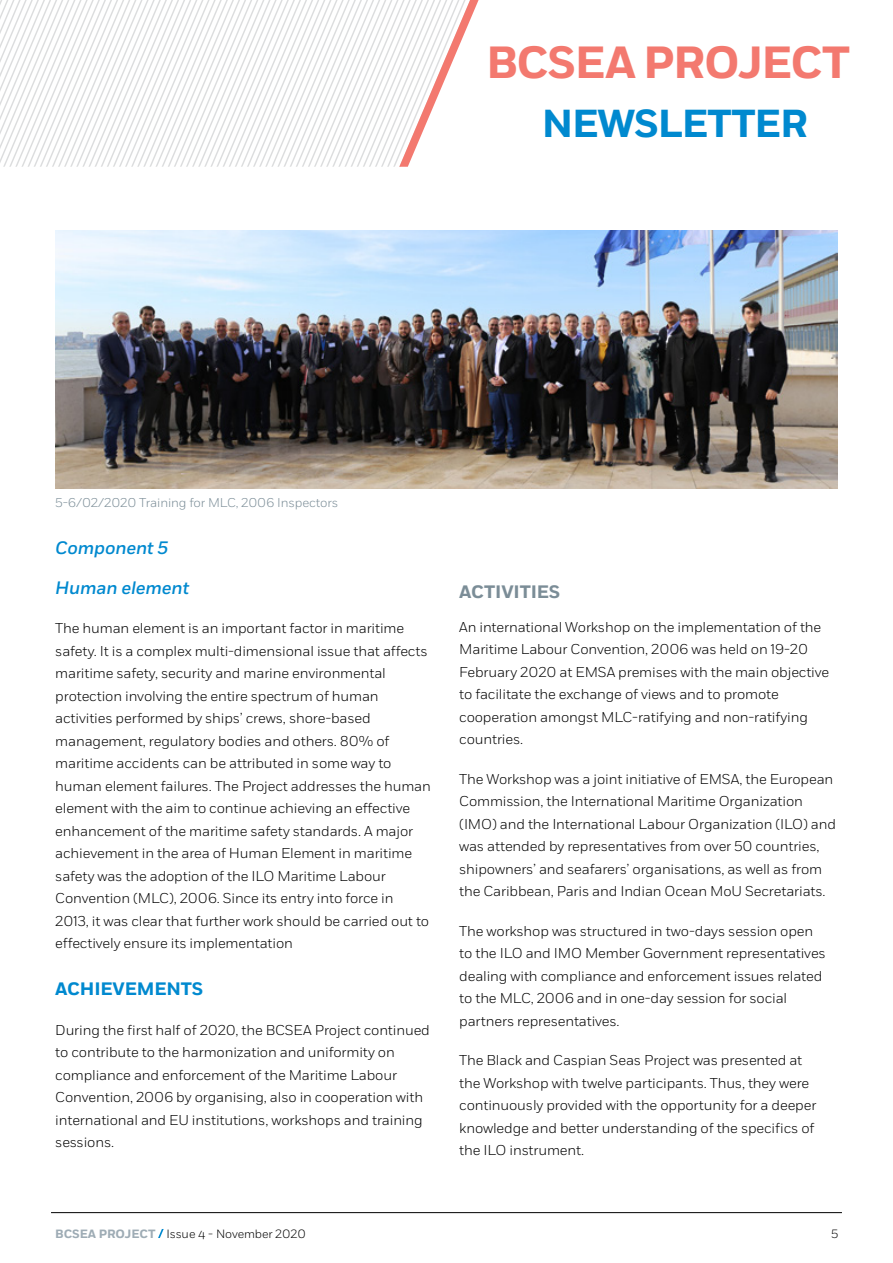
<style>
.page{position:relative;width:893px;height:1263px;background:#fff}
.page>*{position:absolute;margin:0;border:0;box-sizing:border-box;transform-origin:0 0}
.t1{font:700 45px "Fort";letter-spacing:-.03em;color:#f3796f}
.t2{font:700 39px "Fort";letter-spacing:-.03em;color:#0089cf}
.t3{font:italic 500 18px/39.5px "Fort";letter-spacing:-.01em;color:#0089cf}
.t4{font:700 18px "Fort";letter-spacing:-.01em;color:#0089cf}
.t5{font:700 18px "Fort";letter-spacing:-.01em;color:#7b8d97}
.t6{font:300 14.25px/22.5px "Fort";letter-spacing:-.01em;color:#000}
.t7{font:300 12.75px "Fort";letter-spacing:-.01em;color:#7b8d97}
.t8{font:300 12px "Fort";letter-spacing:-.01em;color:#000}
.s1{font-weight:700;color:#9eacb5}
</style>
<div class="page">
<svg style="left:0;top:0;width:479px;height:167px"></svg>
<svg style="left:158px;top:1229px;width:6px;height:9px"></svg>
<hr style="left:51px;top:1212px;width:791px;height:1px;background:#000">
<img style="left:55px;top:230px;width:783px;height:259px">
<h1 class="t1" style="left:486px;top:35px;width:366px">BCSEA PROJECT</h1>
<h2 class="t2" style="left:542px;top:100px;width:268px">NEWSLETTER</h2>
<p class="t7" style="left:55px;top:495px;width:285px">5-6/02/2020 Training for MLC, 2006 Inspectors</p>
<p class="t3" style="left:55px;top:529px;width:135px">Component 5<br>Human element</p>
<p class="t6" style="left:55px;top:617px;width:377px">The human element is an important factor in maritime safety. It is a complex multi-dimensional issue that affects maritime safety, security and marine environmental protection involving the entire spectrum of human activities performed by ships’ crews, shore-based management, regulatory bodies and others. 80% of maritime accidents can be attributed in some way to human element failures. The Project addresses the human element with the aim to continue achieving an effective enhancement of the maritime safety standards. A major achievement in the area of Human Element in maritime safety was the adoption of the ILO Maritime Labour Convention (MLC), 2006. Since its entry into force in<br>2013, it was clear that further work should be carried out to effectively ensure its implementation</p>
<p class="t4" style="left:55px;top:978px;width:150px">ACHIEVEMENTS</p>
<p class="t6" style="left:55px;top:1019px;width:376px">During the first half of 2020, the BCSEA Project continued to contribute to the harmonization and uniformity on compliance and enforcement of the Maritime Labour Convention, 2006 by organising, also in cooperation with international and EU institutions, workshops and training sessions.</p>
<p class="t5" style="left:459px;top:580px;width:103px">ACTIVITIES</p>
<p class="t6" style="left:459px;top:616px;width:372px">An international Workshop on the implementation of the Maritime Labour Convention, 2006 was held on 19-20<br>February 2020 at EMSA premises with the main objective to facilitate the exchange of views and to promote cooperation amongst MLC-ratifying and non-ratifying countries.</p>
<p class="t6" style="left:459px;top:768px;width:378px">The Workshop was a joint initiative of EMSA, the European Commission, the International Maritime Organization (IMO) and the International Labour Organization (ILO) and was attended by representatives from over 50 countries, shipowners’ and seafarers’ organisations, as well as from the Caribbean, Paris and Indian Ocean MoU Secretariats.</p>
<p class="t6" style="left:459px;top:920px;width:368px">The workshop was structured in two-days session open to the ILO and IMO Member Government representatives dealing with compliance and enforcement issues related to the MLC, 2006 and in one-day session for social partners representatives.</p>
<p class="t6" style="left:459px;top:1049px;width:359px">The Black and Caspian Seas Project was presented at the Workshop with twelve participants. Thus, they were continuously provided with the opportunity for a deeper knowledge and better understanding of the specifics of the ILO instrument.</p>
<p class="t8" style="left:55px;top:1227px;width:252px"><span class="s1">BCSEA PROJECT</span> Issue 4 - November 2020</p>
<p class="t8" style="left:831px;top:1227px;width:9px">5</p>
</div>
